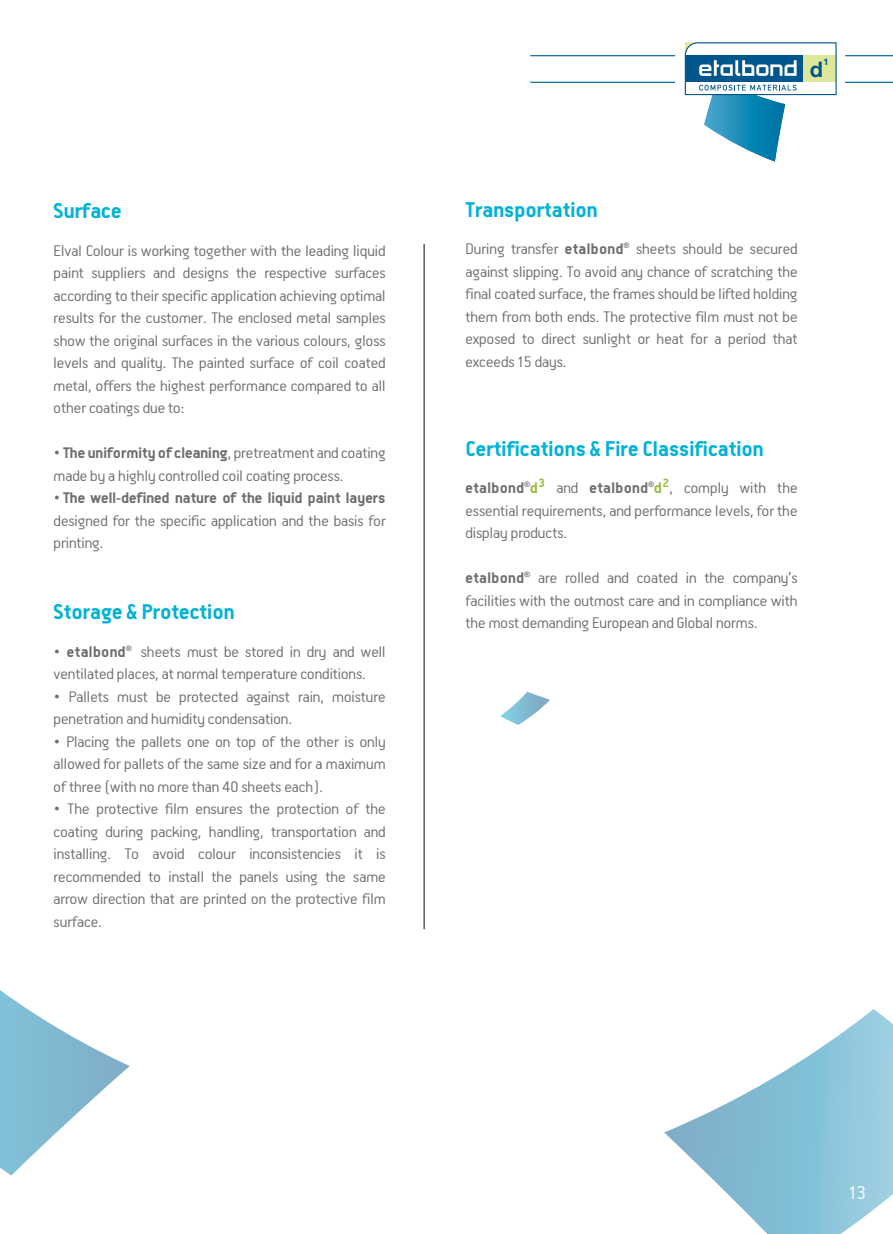
<style>
.page{position:relative;width:893px;height:1234px;background:#fff}
.page>*{position:absolute;margin:0;border:0;box-sizing:border-box;transform-origin:0 0}
.t1{font:700 24px "PF Premier Text";color:#00b2d5}
.t2{font:300 21px "PF Premier Text";color:#fff}
.t3{font:300 17.25px/22.5px "PF Premier Text";color:#6d6e71;text-align:justify}
.t4{font:700 17.25px "PF Premier Text";letter-spacing:.02em;color:#6d6e71}
.t5{font:700 10.05px "CF Helvetica";color:#00578e}
.t6{font:800 7.5px "CF Jeckyl";color:#6d6e71}
.s1{font-weight:700}
.s2{font-weight:300}
.s3{font-weight:700;color:#95bc3d}
</style>
<div class="page">
<svg style="left:664px;top:1009px;width:229px;height:224px"></svg>
<svg style="left:0;top:990px;width:130px;height:185px"></svg>
<hr style="left:423px;top:244px;width:2px;height:684px;background:#58595b">
<svg style="left:500px;top:691px;width:50px;height:33px"></svg>
<hr style="left:530px;top:55px;width:145px;height:1px;background:#04689a">
<hr style="left:530px;top:82px;width:145px;height:1px;background:#04689a">
<hr style="left:845px;top:55px;width:48px;height:1px;background:#04689a">
<hr style="left:845px;top:82px;width:48px;height:1px;background:#04689a">
<svg style="left:685px;top:42px;width:152px;height:119px"></svg>
<h1 class="t1" style="left:54px;top:199px;width:70px">Surface</h1>
<p class="t3" style="left:54px;top:239px;width:334px">Elval Colour is working together with the leading liquid paint suppliers and designs the respective surfaces according to their specific application achieving optimal results for the customer. The enclosed metal samples show the original surfaces in the various colours, gloss levels and quality. The painted surface of coil coated metal, offers the highest performance compared to all other coatings due to:</p>
<p class="t3" style="left:54px;top:441px;width:334px">• <span class="s1">The uniformity of cleaning</span>, pretreatment and coating made by a highly controlled coil coating process.</p>
<p class="t3" style="left:54px;top:486px;width:334px">• <span class="s1">The well-defined nature of the liquid paint layers </span>designed for the specific application and the basis for printing.</p>
<h1 class="t1" style="left:54px;top:600px;width:183px">Storage &amp; Protection</h1>
<p class="t4" style="left:54px;top:642px;width:74px"><span class="s2">•</span> etalbond</p>
<p class="t6" style="left:126px;top:643px;width:7px">®</p>
<p class="t3" style="left:54px;top:640px;width:334px;text-indent:87px">sheets must be stored in dry and well ventilated places, at normal temperature conditions.</p>
<p class="t3" style="left:54px;top:685px;width:334px">• Pallets must be protected against rain, moisture penetration and humidity condensation.</p>
<p class="t3" style="left:54px;top:730px;width:334px">• Placing the pallets one on top of the other is only allowed for pallets of the same size and for a maximum of three (with no more than 40 sheets each).</p>
<p class="t3" style="left:54px;top:797px;width:334px">• The protective film ensures the protection of the coating during packing, handling, transportation and installing. To avoid colour inconsistencies it is recommended to install the panels using the same arrow direction that are printed on the protective film surface.</p>
<p class="t5" style="left:823px;top:57px;width:7px">1</p>
<h1 class="t1" style="left:465px;top:197px;width:134px">Transportation</h1>
<p class="t3" style="left:465px;top:238px;width:160px">During transfer <span class="s1">etalbond</span></p>
<p class="t6" style="left:624px;top:241px;width:7px">®</p>
<p class="t3" style="left:465px;top:238px;width:334px;text-indent:170px">sheets should be secured against slipping. To avoid any chance of scratching the final coated surface, the frames should be lifted holding them from both ends. The protective film must not be exposed to direct sunlight or heat for a period that exceeds 15 days.</p>
<h1 class="t1" style="left:465px;top:436px;width:300px">Certifications &amp; Fire Classification</h1>
<p class="t3" style="left:465px;top:476px;width:334px"><span class="s1">etalbond</span> <span class="s3">d</span><sup>3</sup> and <span class="s1">etalbond</span> <span class="s3">d</span><sup>2</sup>, comply with the</p>
<p class="t6" style="left:525px;top:480px;width:7px">®</p>
<p class="t6" style="left:648px;top:480px;width:7px">®</p>
<p class="t3" style="left:465px;top:499px;width:334px">essential requirements, and performance levels, for the display products.</p>
<p class="t4" style="left:465px;top:569px;width:60px">etalbond</p>
<p class="t6" style="left:525px;top:570px;width:7px">®</p>
<p class="t3" style="left:465px;top:566px;width:334px;text-indent:73px">are rolled and coated in the company’s facilities with the outmost care and in compliance with the most demanding European and Global norms.</p>
<p class="t2" style="left:849px;top:1181px;width:19px">13</p>
</div>
